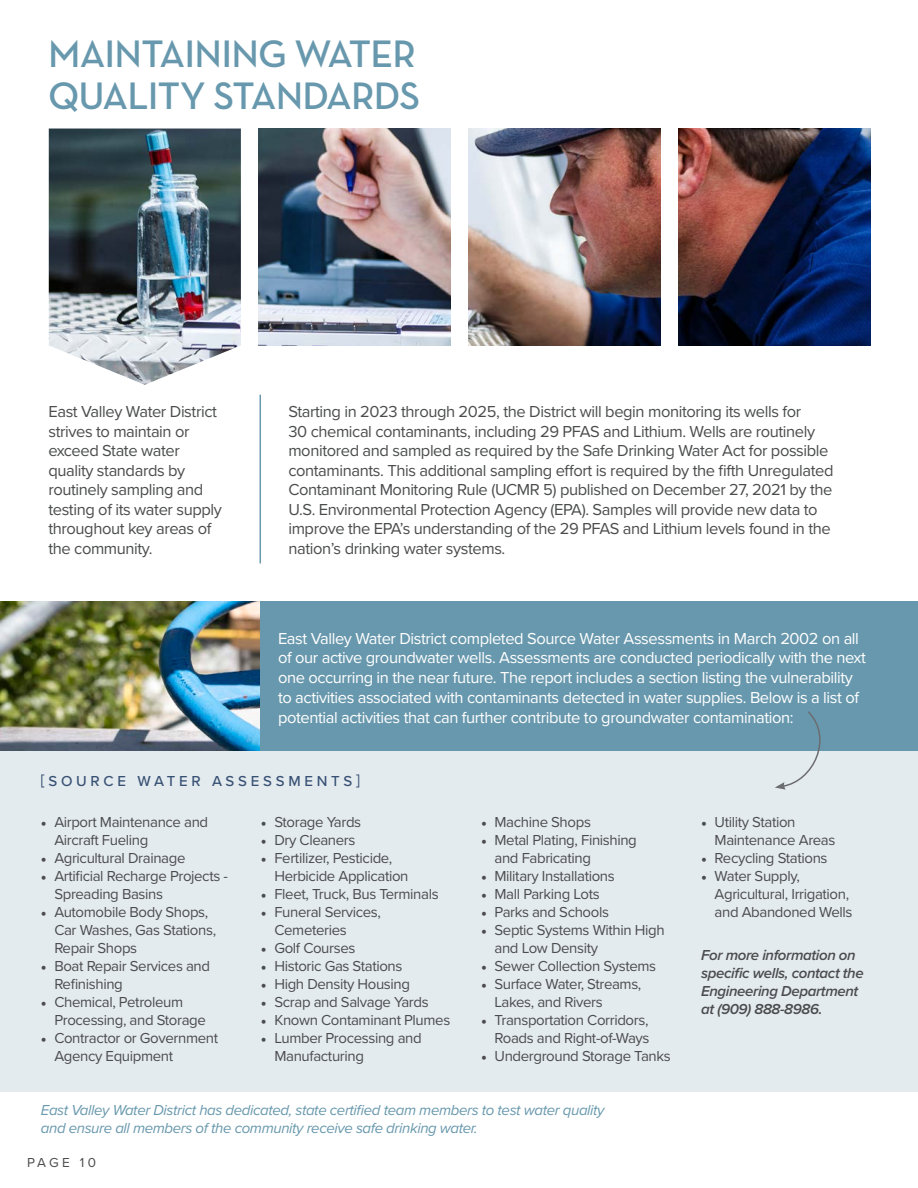
<style>
.page{position:relative;width:918px;height:1188px;background:#fff}
.page>*{position:absolute;margin:0;border:0;box-sizing:border-box;transform-origin:0 0}
.t1{font:600 39px/42px "Neutra Text";letter-spacing:-.02em;color:#6898ad}
.t2{font:16.5px/19.5px "Proxima Nova";letter-spacing:-.025em;color:#4b4c4d}
.t3{font:16.5px/19.8px "Proxima Nova";letter-spacing:-.025em;color:#fff}
.t4{font:15px/18px "Proxima Nova";letter-spacing:-.025em;color:#4b4c4d}
.t5{font:italic 15px/18px "Proxima Nova";letter-spacing:-.025em;color:#6898ad}
.t6{font:italic 600 15px/18px "Proxima Nova";letter-spacing:-.025em;color:#4b4c4d}
.t7{font:500 15px "Proxima Nova";letter-spacing:.25em;color:#375073}
.t8{font:13.5px "Proxima Nova";color:#4b4c4d}
.s1{font-family:"Minion Pro"}
</style>
<div class="page">
<div style="left:0;top:744px;width:918px;height:348px;background:#e4ebef"></div>
<img style="left:0;top:601px;width:260px;height:149px">
<div style="left:260px;top:601px;width:658px;height:149px;background:#6898ad"></div>
<img style="left:49px;top:129px;width:192px;height:256px">
<img style="left:259px;top:129px;width:192px;height:216px">
<img style="left:469px;top:129px;width:192px;height:216px">
<img style="left:679px;top:129px;width:192px;height:216px">
<hr style="left:260px;top:395px;width:1px;height:168px;background:#6898ad">
<svg style="left:775px;top:711px;width:59px;height:79px"></svg>
<p class="t1" style="left:48px;top:32px;width:374px">MAINTAINING WATER<br>QUALITY STANDARDS</p>
<p class="t2" style="left:48px;top:401px;width:175px">East Valley Water District strives to maintain or exceed State water quality standards by routinely sampling and testing of its water supply throughout key areas of the community.</p>
<p class="t2" style="left:288px;top:401px;width:547px">Starting in 2023 through 2025, the District will begin monitoring its wells for<br>30 chemical contaminants, including 29 PFAS and Lithium. Wells are routinely monitored and sampled as required by the Safe Drinking Water Act for possible contaminants. This additional sampling effort is required by the fifth Unregulated Contaminant Monitoring Rule (UCMR 5) published on December 27, 2021 by the U.S. Environmental Protection Agency (EPA). Samples will provide new data to improve the EPA’s understanding of the 29 PFAS and Lithium levels found in the nation’s drinking water systems.</p>
<p class="t3" style="left:278px;top:627px;width:590px">East Valley Water District completed Source Water Assessments in March 2002 on all of our active groundwater wells. Assessments are conducted periodically with the next one occurring in the near future. The report includes a section listing the vulnerability to activities associated with contaminants detected in water supplies. Below is a list of potential activities that can further contribute to groundwater contamination:</p>
<p class="t7" style="left:41px;top:769px;width:321px">[SOURCE WATER ASSESSMENTS]</p>
<p class="t4" style="left:54px;top:812px;width:155px;text-indent:-14px"><span class="s1">•</span> Airport Maintenance and<br>Aircraft Fueling</p>
<p class="t4" style="left:41px;top:848px;width:146px"><span class="s1">•</span> Agricultural Drainage</p>
<p class="t4" style="left:54px;top:866px;width:175px;text-indent:-14px"><span class="s1">•</span> Artificial Recharge Projects -<br>Spreading Basins</p>
<p class="t4" style="left:54px;top:902px;width:163px;text-indent:-14px"><span class="s1">•</span> Automobile Body Shops,<br>Car Washes, Gas Stations,<br>Repair Shops</p>
<p class="t4" style="left:54px;top:956px;width:157px;text-indent:-14px"><span class="s1">•</span> Boat Repair Services and<br>Refinishing</p>
<p class="t4" style="left:54px;top:992px;width:153px;text-indent:-14px"><span class="s1">•</span> Chemical, Petroleum<br>Processing, and Storage</p>
<p class="t4" style="left:54px;top:1028px;width:165px;text-indent:-14px"><span class="s1">•</span> Contractor or Government<br>Agency Equipment</p>
<p class="t4" style="left:261px;top:812px;width:102px"><span class="s1">•</span> Storage Yards</p>
<p class="t4" style="left:261px;top:830px;width:96px"><span class="s1">•</span> Dry Cleaners</p>
<p class="t4" style="left:274px;top:848px;width:136px;text-indent:-14px"><span class="s1">•</span> Fertilizer, Pesticide,<br>Herbicide Application</p>
<p class="t4" style="left:261px;top:884px;width:179px"><span class="s1">•</span> Fleet, Truck, Bus Terminals</p>
<p class="t4" style="left:274px;top:902px;width:108px;text-indent:-14px"><span class="s1">•</span> Funeral Services,<br>Cemeteries</p>
<p class="t4" style="left:261px;top:938px;width:96px"><span class="s1">•</span> Golf Courses</p>
<p class="t4" style="left:261px;top:956px;width:143px"><span class="s1">•</span> Historic Gas Stations</p>
<p class="t4" style="left:261px;top:974px;width:151px"><span class="s1">•</span> High Density Housing</p>
<p class="t4" style="left:261px;top:992px;width:169px"><span class="s1">•</span> Scrap and Salvage Yards</p>
<p class="t4" style="left:261px;top:1010px;width:191px"><span class="s1">•</span> Known Contaminant Plumes</p>
<p class="t4" style="left:274px;top:1028px;width:149px;text-indent:-14px"><span class="s1">•</span> Lumber Processing and<br>Manufacturing</p>
<p class="t4" style="left:481px;top:812px;width:111px"><span class="s1">•</span> Machine Shops</p>
<p class="t4" style="left:495px;top:830px;width:144px;text-indent:-14px"><span class="s1">•</span> Metal Plating, Finishing and Fabricating</p>
<p class="t4" style="left:481px;top:866px;width:135px"><span class="s1">•</span> Military Installations</p>
<p class="t4" style="left:481px;top:884px;width:120px"><span class="s1">•</span> Mall Parking Lots</p>
<p class="t4" style="left:481px;top:902px;width:129px"><span class="s1">•</span> Parks and Schools</p>
<p class="t4" style="left:495px;top:920px;width:172px;text-indent:-14px"><span class="s1">•</span> Septic Systems Within High and Low Density</p>
<p class="t4" style="left:481px;top:956px;width:177px"><span class="s1">•</span> Sewer Collection Systems</p>
<p class="t4" style="left:495px;top:974px;width:148px;text-indent:-14px"><span class="s1">•</span> Surface Water, Streams,<br>Lakes, and Rivers</p>
<p class="t4" style="left:481px;top:1010px;width:170px;text-align:right"><span class="s1">•</span> Transportation Corridors,<br>Roads and Right-of-Ways</p>
<p class="t4" style="left:481px;top:1046px;width:191px"><span class="s1">•</span> Underground Storage Tanks</p>
<p class="t5" style="left:41px;top:1100px;width:565px">East Valley Water District has dedicated, state certified team members to test water quality and ensure all members of the community receive safe drinking water.</p>
<p class="t8" style="left:27px;top:1152px;width:71px">PAGE 10</p>
<p class="t4" style="left:715px;top:812px;width:122px;text-indent:-14px"><span class="s1">•</span> Utility Station<br>Maintenance Areas</p>
<p class="t4" style="left:701px;top:848px;width:128px"><span class="s1">•</span> Recycling Stations</p>
<p class="t4" style="left:715px;top:866px;width:139px;text-indent:-14px"><span class="s1">•</span> Water Supply,<br>Agricultural, Irrigation, and Abandoned Wells</p>
<p class="t6" style="left:701px;top:946px;width:164px">For more information on specific wells, contact the<br>Engineering Department at (909) 888-8986.</p>
</div>
